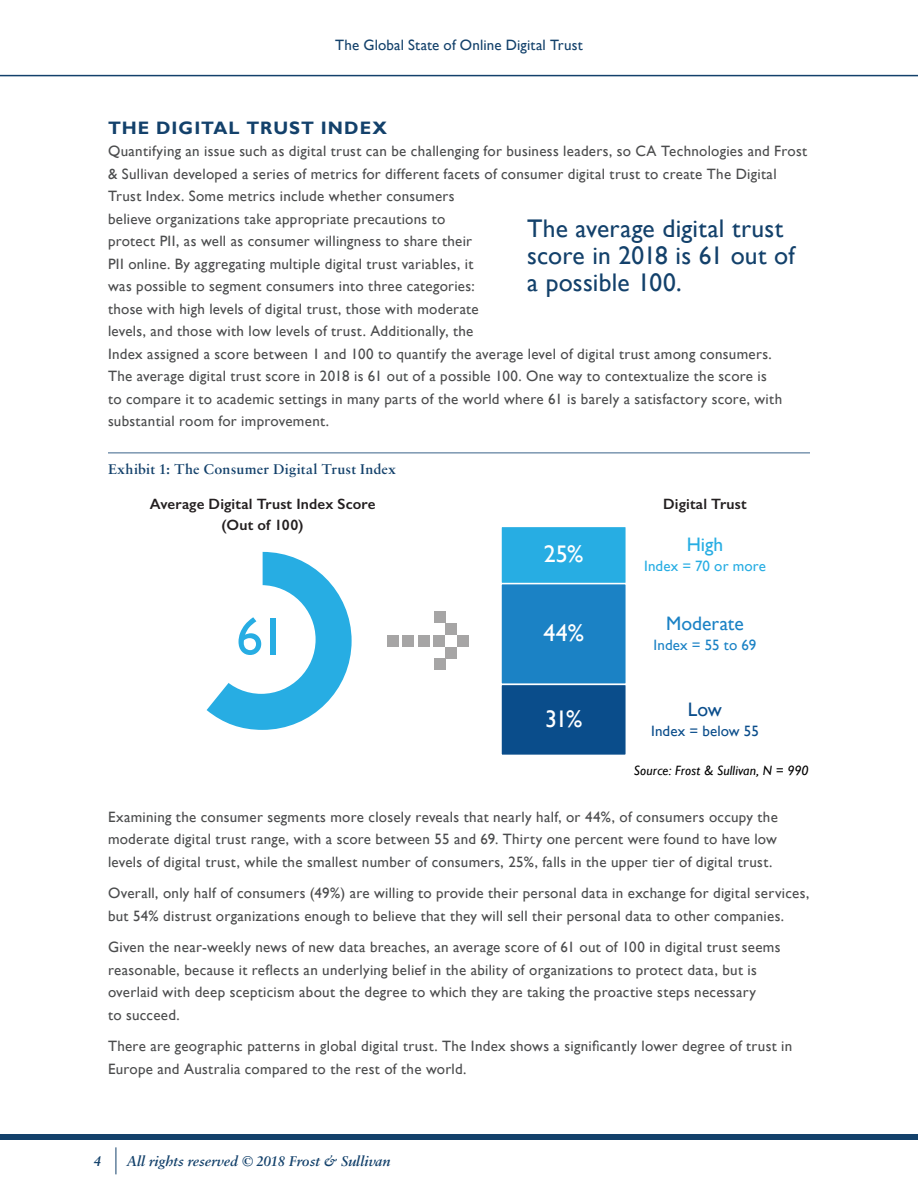
<style>
.page{position:relative;width:918px;height:1188px;background:#fff}
.page>*{position:absolute;margin:0;border:0;box-sizing:border-box;transform-origin:0 0}
.t1{font:54px "Gill Sans";color:#27ade3}
.PQ-alt{font:25.5px/27px "Gill Sans";letter-spacing:.01em;color:#13416b}
.t2{font:24px "Gill Sans";color:#fff}
.t3{font:19.5px "Gill Sans";letter-spacing:.005em;color:#1b82c5}
.t4{font:19.5px "Gill Sans";color:#27ade3}
.t5{font:19.5px "Gill Sans";color:#0a4d8b}
.HD1{font:700 18px "Gill Sans";letter-spacing:.055em;color:#13416b}
.Text_body{font:15px/22.5px "Gill Sans";letter-spacing:.02em;color:#4b4c4d}
.t6{font:600 15px/21px "Gill Sans";letter-spacing:.01em;color:#231f20;text-align:center}
.t7{font:italic 600 15px "Sabon MT Pro";color:#13416b}
.Figure{font:600 15px "Sabon MT Pro";letter-spacing:.015em;color:#13416b}
.t8{font:15px "Gill Sans";letter-spacing:.01em;color:#13416b}
.t9{font:15px "Gill Sans";letter-spacing:.005em;color:#27ade3}
.t10{font:15px "Gill Sans";letter-spacing:.01em;color:#0a4d8b}
.t11{font:15px "Gill Sans";letter-spacing:.01em;color:#1b82c5}
.t12{font:italic 13.5px "Gill Sans";letter-spacing:.01em;color:#000}
</style>
<div class="page">
<div style="left:0;top:1134px;width:918px;height:5px;background:#13416b"></div>
<hr style="left:0;top:75px;width:918px;height:1px;background:#13416b">
<svg style="left:116px;top:1147px;width:1px;height:27px"></svg>
<hr style="left:108px;top:452px;width:702px;height:1px;background:#507497">
<svg style="left:207px;top:552px;width:145px;height:178px"></svg>
<div style="left:207px;top:585px;width:109px;height:109px;background:#fff;border-radius:50%"></div>
<div style="left:501px;top:526px;width:125px;height:58px;background:#27ade3"></div>
<div style="left:500px;top:526px;width:127px;height:58px;border:2px solid #fff"></div>
<div style="left:501px;top:584px;width:125px;height:100px;background:#1b82c5"></div>
<div style="left:500px;top:583px;width:127px;height:102px;border:2px solid #fff"></div>
<div style="left:501px;top:684px;width:125px;height:71px;background:#0a4d8b"></div>
<div style="left:500px;top:684px;width:127px;height:72px;border:2px solid #fff"></div>
<div style="left:446px;top:623px;width:11px;height:12px;background:#a6a5a5"></div>
<div style="left:446px;top:647px;width:11px;height:12px;background:#a6a5a5"></div>
<div style="left:434px;top:659px;width:12px;height:11px;background:#a6a5a5"></div>
<div style="left:434px;top:611px;width:12px;height:12px;background:#a6a5a5"></div>
<div style="left:457px;top:635px;width:12px;height:12px;background:#a6a5a5"></div>
<div style="left:433px;top:635px;width:12px;height:12px;background:#a6a5a5"></div>
<div style="left:418px;top:635px;width:11px;height:12px;background:#a6a5a5"></div>
<div style="left:402px;top:635px;width:12px;height:12px;background:#a6a5a5"></div>
<div style="left:387px;top:635px;width:12px;height:12px;background:#a6a5a5"></div>
<p class="t8" style="left:335px;top:36px;width:249px">The Global State of Online Digital Trust</p>
<p class="HD1" style="left:108px;top:117px;width:281px">THE DIGITAL TRUST INDEX</p>
<p class="Text_body" style="left:108px;top:140px;width:701px">Quantifying an issue such as digital trust can be challenging for business leaders, so CA Technologies and Frost &amp; Sullivan developed a series of metrics for different facets of consumer digital trust to create The Digital Trust Index. Some metrics include whether consumers<br>believe organizations take appropriate precautions to<br>protect PII, as well as consumer willingness to share their<br>PII online. By aggregating multiple digital trust variables, it<br>was possible to segment consumers into three categories:<br>those with high levels of digital trust, those with moderate<br>levels, and those with low levels of trust. Additionally, the<br>Index assigned a score between 1 and 100 to quantify the average level of digital trust among consumers.<br>The average digital trust score in 2018 is 61 out of a possible 100. One way to contextualize the score is<br>to compare it to academic settings in many parts of the world where 61 is barely a satisfactory score, with substantial room for improvement.</p>
<p class="Figure" style="left:108px;top:460px;width:290px">Exhibit 1: The Consumer Digital Trust Index</p>
<p class="PQ-alt" style="left:527px;top:215px;width:269px">The average digital trust score in 2018 is 61 out of a possible 100.</p>
<p class="t6" style="left:150px;top:494px;width:227px">Average Digital Trust Index Score (Out of 100)</p>
<p class="t6" style="left:663px;top:494px;width:85px">Digital Trust</p>
<p class="t1" style="left:236px;top:605px;width:52px">61</p>
<p class="t2" style="left:544px;top:540px;width:41px">25%</p>
<p class="t2" style="left:543px;top:619px;width:42px">44%</p>
<p class="t2" style="left:545px;top:705px;width:39px">31%</p>
<p class="t4" style="left:687px;top:533px;width:38px">High</p>
<p class="t9" style="left:644px;top:557px;width:123px">Index = 70 or more</p>
<p class="t3" style="left:666px;top:612px;width:79px">Moderate</p>
<p class="t11" style="left:654px;top:636px;width:104px">Index = 55 to 69</p>
<p class="t5" style="left:688px;top:698px;width:36px">Low</p>
<p class="t10" style="left:651px;top:722px;width:109px">Index = below 55</p>
<p class="t12" style="left:634px;top:762px;width:176px">Source: Frost &amp; Sullivan, N = 990</p>
<p class="Text_body" style="left:108px;top:806px;width:671px;text-align:justify">Examining the consumer segments more closely reveals that nearly half, or 44%, of consumers occupy the moderate digital trust range, with a score between 55 and 69. Thirty one percent were found to have low levels of digital trust, while the smallest number of consumers, 25%, falls in the upper tier of digital trust.</p>
<p class="Text_body" style="left:108px;top:882px;width:703px">Overall, only half of consumers (49%) are willing to provide their personal data in exchange for digital services, but 54% distrust organizations enough to believe that they will sell their personal data to other companies.</p>
<p class="Text_body" style="left:108px;top:936px;width:674px">Given the near-weekly news of new data breaches, an average score of 61 out of 100 in digital trust seems reasonable, because it reflects an underlying belief in the ability of organizations to protect data, but is overlaid with deep scepticism about the degree to which they are taking the proactive steps necessary<br>to succeed.</p>
<p class="Text_body" style="left:108px;top:1035px;width:686px">There are geographic patterns in global digital trust. The Index shows a significantly lower degree of trust in<br>Europe and Australia compared to the rest of the world.</p>
<p class="t7" style="left:94px;top:1153px;width:9px">4</p>
<p class="t7" style="left:127px;top:1153px;width:265px">All rights reserved © 2018 Frost &amp; Sullivan</p>
</div>
